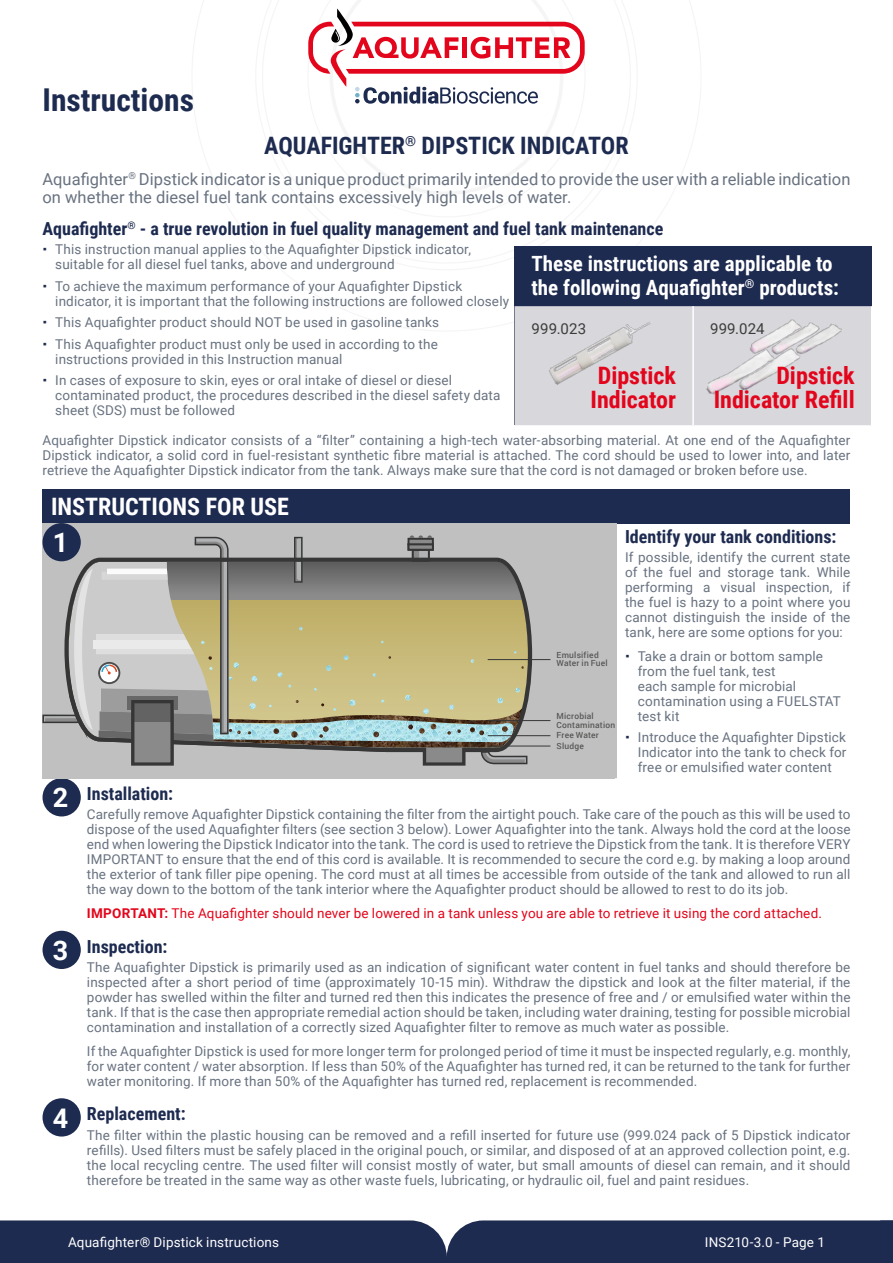
<style>
.page{position:relative;width:893px;height:1263px;background:#fff}
.page>*{position:absolute;margin:0;border:0;box-sizing:border-box;transform-origin:0 0}
.Header_4{font:700 31.5px "Roboto Condensed";color:#1e2b50}
.t1{font:700 27px "Roboto";color:#fff}
.Header_5{font:700 24px/24px "Roboto Condensed";color:#e3051b}
.Header_5-2{font:700 24px "Roboto Condensed";color:#1e2b50}
.Header_5-3{font:700 24px "Roboto Condensed";color:#fff}
.Header_5-4{font:700 21px/24px "Roboto Condensed";color:#fff}
.Header_6{font:700 18px "Roboto Condensed";color:#1e2b50}
.Body_text_small{font:700 18px "Roboto Condensed";color:#1e2b50}
.Body_text_regular{font:16.5px/18px "Roboto";color:#687280}
.Body_text_regular-2{font:15px "Roboto";letter-spacing:.01em;color:#3c3c3b}
.Body_text_small-2{font:13.5px/15px "Roboto";letter-spacing:.01em;color:#687280;text-align:justify}
.Body_text_small-3{font:13.5px "Roboto";letter-spacing:.01em;color:#e3051b}
.t2{font:13.5px "Roboto";letter-spacing:.01em;color:#fff}
.t3{font:500 8.4px/8.4px "Roboto";letter-spacing:.025em;color:#575756}
.s1{font-weight:700}
</style>
<div class="page">
<div style="left:514px;top:247px;width:358px;height:178px;background:#1e2b50"></div>
<div style="left:514px;top:306px;width:357px;height:119px;background:#d8d7dc"></div>
<hr style="left:692px;top:306px;width:2px;height:119px;background:#fff">
<hr style="left:871px;top:306px;width:1px;height:119px;background:#fff">
<img style="left:545px;top:306px;width:106px;height:104px">
<img style="left:706px;top:306px;width:137px;height:112px">
<div style="left:43px;top:489px;width:807px;height:34px;background:#1e2b50"></div>
<div style="left:43px;top:778px;width:38px;height:38px;background:#1e2b50;border-radius:50%"></div>
<div style="left:43px;top:931px;width:38px;height:38px;background:#1e2b50;border-radius:50%"></div>
<div style="left:43px;top:1098px;width:38px;height:38px;background:#1e2b50;border-radius:50%"></div>
<div style="left:43px;top:523px;width:574px;height:255px;background:#c0c0c0"></div>
<hr style="left:488px;top:659px;width:62px;height:1px;background:#363636">
<hr style="left:488px;top:735px;width:62px;height:1px;background:#363636">
<hr style="left:488px;top:720px;width:62px;height:1px;background:#363636">
<hr style="left:488px;top:746px;width:62px;height:1px;background:#363636">
<svg style="left:43px;top:535px;width:484px;height:231px"></svg>
<hr style="left:420px;top:696px;width:48px;height:4px;background:#cfc386">
<hr style="left:465px;top:696px;width:4px;height:14px;background:#cfc389">
<hr style="left:419px;top:696px;width:4px;height:14px;background:#cfc389">
<div style="left:43px;top:523px;width:38px;height:38px;background:#1e2b50;border-radius:50%"></div>
<div style="left:0;top:1220px;width:893px;height:43px;background:#1e2b50"></div>
<svg style="left:308px;top:9px;width:277px;height:95px"></svg>
<p class="Header_4" style="left:43px;top:78px;width:153px">Instructions</p>
<p class="Header_5-2" style="left:264px;top:129px;width:366px">AQUAFIGHTER<sup>®</sup> DIPSTICK INDICATOR</p>
<p class="Body_text_regular" style="left:43px;top:169px;width:809px">Aquafighter<sup>®</sup> Dipstick indicator is a unique product primarily intended to provide the user with a reliable indication on whether the diesel fuel tank contains excessively high levels of water.</p>
<p class="Header_6" style="left:43px;top:216px;width:622px">Aquafighter<sup>®</sup> - a true revolution in fuel quality management and fuel tank maintenance</p>
<p class="Body_text_small-2" style="left:55px;top:242px;width:417px">This instruction manual applies to the Aquafighter Dipstick indicator, suitable for all diesel fuel tanks, above and underground</p>
<p class="Body_text_small-2" style="left:55px;top:278px;width:455px">To achieve the maximum performance of your Aquafighter Dipstick indicator, it is important that the following instructions are followed closely</p>
<p class="Body_text_small-2" style="left:55px;top:314px;width:385px">This Aquafighter product should NOT be used in gasoline tanks</p>
<p class="Body_text_small-2" style="left:55px;top:336px;width:384px">This Aquafighter product must only be used in according to the instructions provided in this Instruction manual</p>
<p class="Body_text_small-2" style="left:55px;top:372px;width:447px;text-align:left">In cases of exposure to skin, eyes or oral intake of diesel or diesel contaminated product, the procedures described in the diesel safety data sheet (SDS) must be followed</p>
<p class="Body_text_small-2" style="left:43px;top:432px;width:809px">Aquafighter Dipstick indicator consists of a “filter” containing a high-tech water-absorbing material. At one end of the Aquafighter Dipstick indicator, a solid cord in fuel-resistant synthetic fibre material is attached. The cord should be used to lower into, and later retrieve the Aquafighter Dipstick indicator from the tank. Always make sure that the cord is not damaged or broken before use.</p>
<p class="Header_5-4" style="left:531px;top:251px;width:309px">These instructions are applicable to the following Aquafighter<sup>®</sup> products:</p>
<p class="Body_text_regular-2" style="left:531px;top:319px;width:56px">999.023</p>
<p class="Body_text_regular-2" style="left:710px;top:319px;width:56px">999.024</p>
<p class="Header_5" style="left:591px;top:363px;width:87px">Dipstick<br>Indicator</p>
<p class="Header_5" style="left:714px;top:363px;width:143px;text-align:right">Dipstick<br>Indicator Refill</p>
<p class="Header_5-3" style="left:51px;top:490px;width:239px">INSTRUCTIONS FOR USE</p>
<p class="t1" style="left:53px;top:524px;width:17px">1</p>
<p class="t3" style="left:557px;top:650px;width:53px">Emulsified<br>Water in Fuel</p>
<p class="t3" style="left:557px;top:712px;width:60px">Microbial<br>Contamination</p>
<p class="t3" style="left:557px;top:741px;width:29px">Sludge</p>
<p class="t3" style="left:557px;top:731px;width:44px">Free Water</p>
<p class="Body_text_small" style="left:625px;top:524px;width:213px">Identify your tank conditions:</p>
<p class="Body_text_small-2" style="left:625px;top:549px;width:227px">If possible, identify the current state of the fuel and storage tank. While performing a visual inspection, if the fuel is hazy to a point where you cannot distinguish the inside of the tank, here are some options for you:</p>
<p class="Body_text_small-2" style="left:638px;top:648px;width:204px;text-align:left">Take a drain or bottom sample from the fuel tank, test<br>each sample for microbial contamination using a FUELSTAT test kit</p>
<p class="Body_text_small-2" style="left:638px;top:729px;width:210px">Introduce the Aquafighter Dipstick Indicator into the tank to check for free or emulsified water content</p>
<p class="t1" style="left:53px;top:779px;width:17px">2</p>
<p class="Header_6" style="left:87px;top:781px;width:88px">Installation:</p>
<p class="Body_text_small-2" style="left:87px;top:807px;width:765px">Carefully remove Aquafighter Dipstick containing the filter from the airtight pouch. Take care of the pouch as this will be used to dispose of the used Aquafighter filters (see section 3 below). Lower Aquafighter into the tank. Always hold the cord at the loose end when lowering the Dipstick Indicator into the tank. The cord is used to retrieve the Dipstick from the tank. It is therefore VERY IMPORTANT to ensure that the end of this cord is available. It is recommended to secure the cord e.g. by making a loop around the exterior of tank filler pipe opening. The cord must at all times be accessible from outside of the tank and allowed to run all the way down to the bottom of the tank interior where the Aquafighter product should be allowed to rest to do its job.</p>
<p class="Body_text_small-3" style="left:87px;top:904px;width:736px"><span class="s1">IMPORTANT:</span> The Aquafighter should never be lowered in a tank unless you are able to retrieve it using the cord attached.</p>
<p class="t1" style="left:53px;top:931px;width:17px">3</p>
<p class="Header_6" style="left:87px;top:934px;width:82px">Inspection:</p>
<p class="Body_text_small-2" style="left:87px;top:959px;width:765px">The Aquafighter Dipstick is primarily used as an indication of significant water content in fuel tanks and should therefore be inspected after a short period of time (approximately 10-15 min). Withdraw the dipstick and look at the filter material, if the powder has swelled within the filter and turned red then this indicates the presence of free and / or emulsified water within the tank. If that is the case then appropriate remedial action should be taken, including water draining, testing for possible microbial contamination and installation of a correctly sized Aquafighter filter to remove as much water as possible.</p>
<p class="Body_text_small-2" style="left:87px;top:1043px;width:765px">If the Aquafighter Dipstick is used for more longer term for prolonged period of time it must be inspected regularly, e.g. monthly, for water content / water absorption. If less than 50% of the Aquafighter has turned red, it can be returned to the tank for further water monitoring. If more than 50% of the Aquafighter has turned red, replacement is recommended.</p>
<p class="t1" style="left:53px;top:1099px;width:17px">4</p>
<p class="Header_6" style="left:87px;top:1101px;width:100px">Replacement:</p>
<p class="Body_text_small-2" style="left:87px;top:1127px;width:765px">The filter within the plastic housing can be removed and a refill inserted for future use (999.024 pack of 5 Dipstick indicator refills). Used filters must be safely placed in the original pouch, or similar, and disposed of at an approved collection point, e.g. the local recycling centre. The used filter will consist mostly of water, but small amounts of diesel can remain, and it should therefore be treated in the same way as other waste fuels, lubricating, or hydraulic oil, fuel and paint residues.</p>
<p class="t2" style="left:68px;top:1232px;width:213px">Aquafighter® Dipstick instructions</p>
<p class="t2" style="left:705px;top:1232px;width:122px">INS210-3.0 - Page 1</p>
</div>
